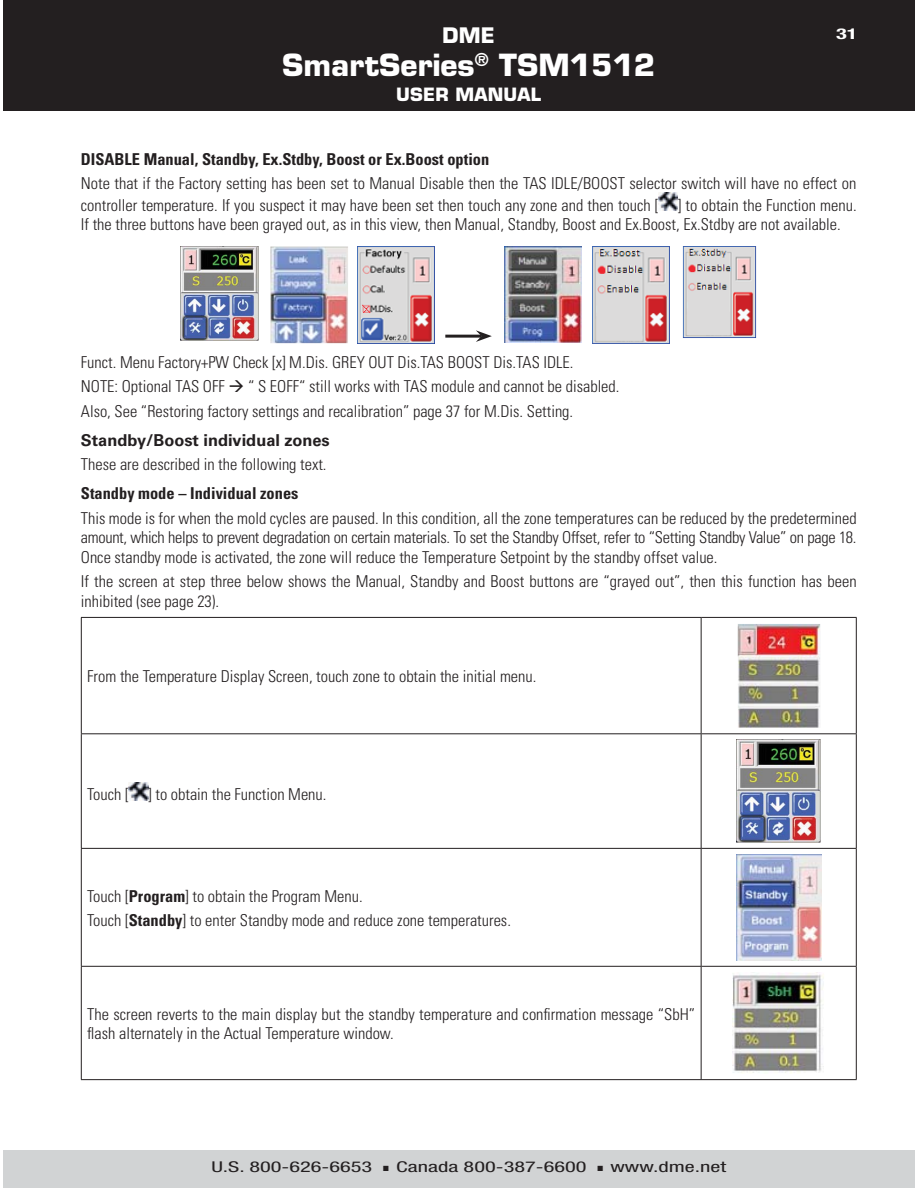
<style>
.page{position:relative;width:918px;height:1188px;background:#fff}
.page>*{position:absolute;margin:0;border:0;box-sizing:border-box;transform-origin:0 0}
.t1{font:700 29.85px "Eurostile LT Std";color:#fff}
.t2{font:700 20.85px "Eurostile LT Std";color:#fff}
.t3{font:700 17.85px "Eurostile LT Std";letter-spacing:.01em;color:#fff}
.t4{font:300 condensed 16.35px/19.6px "Univers";color:#231f20}
.t5{font:700 condensed 16.35px "Univers";color:#231f20}
.t6{font:700 16.35px "Univers";color:#231f20}
.t7{font:condensed 14.85px "Helvetica Neue LT Std";color:#231f20;scale:1.5 1}
.t8{font:700 condensed 14.85px "Helvetica Neue LT Std";color:#fff;scale:1.5 1}
.s1{font-weight:700}
</style>
<div class="page">
<div style="left:3px;top:1150px;width:912px;height:38px;background:#d1d3d4"></div>
<div style="left:3px;top:0;width:912px;height:111px;background:#231f20"></div>
<img style="left:658px;top:193px;width:20px;height:18px">
<img style="left:181px;top:246px;width:77px;height:95px">
<img style="left:271px;top:247px;width:77px;height:96px">
<img style="left:357px;top:246px;width:78px;height:98px">
<img style="left:505px;top:247px;width:76px;height:95px">
<img style="left:592px;top:246px;width:78px;height:98px">
<img style="left:682px;top:246px;width:75px;height:92px">
<hr style="left:445px;top:335px;width:37px;height:3px;background:#231f20">
<svg style="left:476px;top:330px;width:16px;height:12px"></svg>
<hr style="left:81px;top:617px;width:620px;height:1px;background:#231f20">
<hr style="left:81px;top:618px;width:1px;height:115px;background:#231f20">
<hr style="left:701px;top:617px;width:156px;height:1px;background:#231f20">
<hr style="left:701px;top:618px;width:1px;height:115px;background:#231f20">
<hr style="left:856px;top:618px;width:1px;height:115px;background:#231f20">
<hr style="left:81px;top:733px;width:620px;height:1px;background:#231f20">
<hr style="left:81px;top:734px;width:1px;height:114px;background:#231f20">
<hr style="left:701px;top:733px;width:156px;height:1px;background:#231f20">
<hr style="left:701px;top:734px;width:1px;height:114px;background:#231f20">
<hr style="left:856px;top:734px;width:1px;height:114px;background:#231f20">
<hr style="left:81px;top:848px;width:620px;height:1px;background:#231f20">
<hr style="left:81px;top:849px;width:1px;height:117px;background:#231f20">
<hr style="left:701px;top:848px;width:156px;height:1px;background:#231f20">
<hr style="left:701px;top:849px;width:1px;height:117px;background:#231f20">
<hr style="left:856px;top:849px;width:1px;height:117px;background:#231f20">
<hr style="left:81px;top:966px;width:620px;height:1px;background:#231f20">
<hr style="left:81px;top:967px;width:1px;height:112px;background:#231f20">
<hr style="left:701px;top:966px;width:156px;height:1px;background:#231f20">
<hr style="left:701px;top:967px;width:1px;height:112px;background:#231f20">
<hr style="left:856px;top:967px;width:1px;height:112px;background:#231f20">
<hr style="left:81px;top:1079px;width:776px;height:1px;background:#231f20">
<img style="left:738px;top:624px;width:82px;height:104px">
<img style="left:129px;top:782px;width:19px;height:18px">
<img style="left:737px;top:740px;width:84px;height:102px">
<img style="left:737px;top:855px;width:84px;height:105px">
<img style="left:733px;top:972px;width:91px;height:102px">
<p class="t2" style="left:443px;top:23px;width:54px">DME</p>
<h1 class="t1" style="left:282px;top:48px;width:375px">SmartSeries<sup>®</sup> TSM1512</h1>
<p class="t3" style="left:396px;top:84px;width:146px">USER MANUAL</p>
<p class="t8" style="left:836px;top:25px;width:16px">31</p>
<p class="t5" style="left:81px;top:153px;width:410px">DISABLE Manual, Standby, Ex.Stdby, Boost or Ex.Boost option</p>
<p class="t4" style="left:81px;top:175px;width:777px;line-height:21.1px">Note that if the Factory setting has been set to Manual Disable then the TAS IDLE/BOOST selector switch will have no effect on controller temperature. If you suspect it may have been set then touch any zone and then touch [ ] to obtain the Function menu.</p>
<p class="t4" style="left:81px;top:216px;width:761px">If the three buttons have been grayed out, as in this view, then Manual, Standby, Boost and Ex.Boost, Ex.Stdby are not available.</p>
<p class="t4" style="left:81px;top:352px;width:494px;line-height:24.2px">Funct. Menu Factory+PW Check [x] M.Dis. GREY OUT Dis.TAS BOOST Dis.TAS IDLE.<br>NOTE: Optional TAS OFF</p>
<p class="t4" style="left:81px;top:376px;width:540px;line-height:24.2px;text-indent:167px">“ S EOFF“ still works with TAS module and cannot be disabled.<br>Also, See “Restoring factory settings and recalibration” page 37 for M.Dis. Setting.</p>
<p class="t6" style="left:81px;top:434px;width:250px">Standby/Boost individual zones</p>
<p class="t4" style="left:81px;top:456px;width:247px">These are described in the following text.</p>
<p class="t5" style="left:81px;top:488px;width:219px">Standby mode – Individual zones</p>
<p class="t4" style="left:81px;top:510px;width:777px;text-align:justify">This mode is for when the mold cycles are paused. In this condition, all the zone temperatures can be reduced by the predetermined amount, which helps to prevent degradation on certain materials. To set the Standby Offset, refer to “Setting Standby Value” on page 18.<br>Once standby mode is activated, the zone will reduce the Temperature Setpoint by the standby offset value.</p>
<p class="t4" style="left:81px;top:573px;width:777px">If the screen at step three below shows the Manual, Standby and Boost buttons are “grayed out”, then this function has been inhibited (see page 23).</p>
<p class="t4" style="left:87px;top:668px;width:451px">From the Temperature Display Screen, touch zone to obtain the initial menu.</p>
<p class="t4" style="left:87px;top:786px;width:241px">Touch [ ] to obtain the Function Menu.</p>
<p class="t4" style="left:87px;top:886px;width:425px;line-height:24.2px">Touch [<span class="s1">Program</span>] to obtain the Program Menu.<br>Touch [<span class="s1">Standby</span>] to enter Standby mode and reduce zone temperatures.</p>
<p class="t4" style="left:87px;top:1006px;width:609px">The screen reverts to the main display but the standby temperature and confirmation message “SbH” flash alternately in the Actual Temperature window.</p>
<p class="t7" style="left:211px;top:1158px;width:345px">U.S. 800-626-6653 ■ Canada 800-387-6600 ■ www.dme.net</p>
</div>
